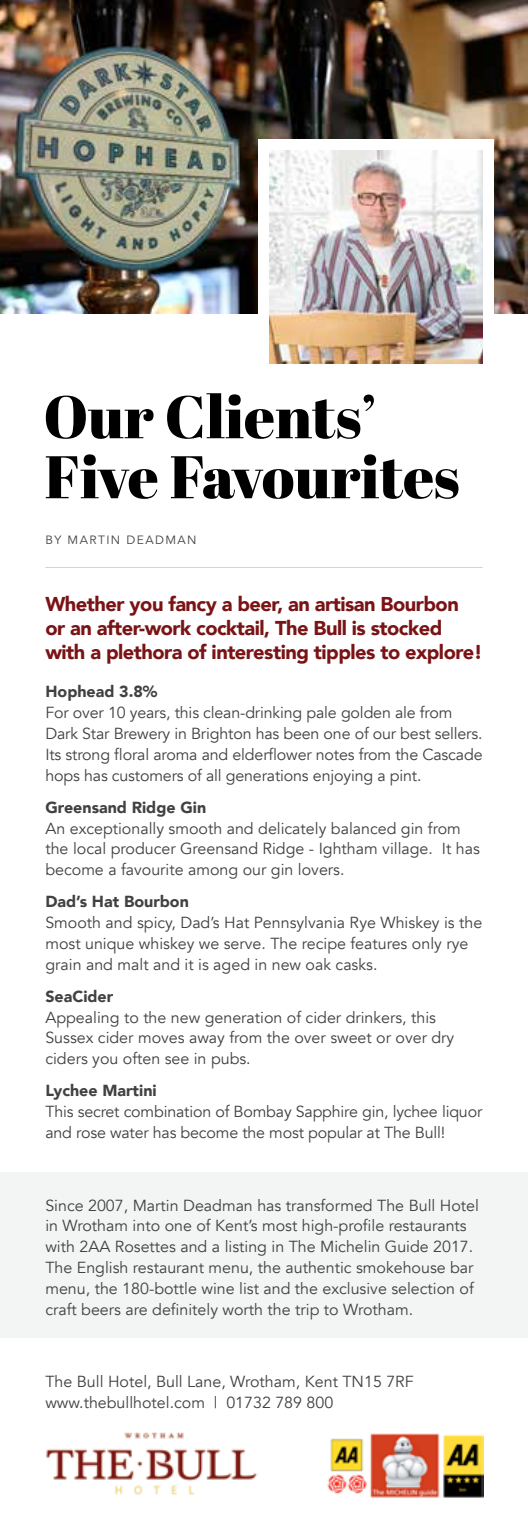
<style>
.page{position:relative;width:528px;height:1531px;background:#fff}
.page>*{position:absolute;margin:0;border:0;box-sizing:border-box;transform-origin:0 0}
.t1{font:60px/60px "Abril Fatface";color:#000}
.t2{font:900 20px/24px "Avenir";letter-spacing:-.025em;color:#7a1315}
.t3{font:16px/20.8px "Avenir";color:#414042}
.t4{font:900 16px "Avenir";color:#414042}
.t5{font:12px "Avenir";letter-spacing:.12em;color:#414042}
</style>
<div class="page">
<img style="left:0;top:0;width:527px;height:313px">
<div style="left:258px;top:139px;width:235px;height:236px;background:#fff"></div>
<img style="left:269px;top:151px;width:213px;height:212px">
<img style="left:327px;top:1433px;width:155px;height:64px">
<hr style="left:45px;top:567px;width:437px;height:1px;background:#d1d3d4">
<div style="left:0;top:1172px;width:527px;height:165px;background:#f3f4f4"></div>
<img style="left:46px;top:1432px;width:212px;height:64px">
<h1 class="t1" style="left:43px;top:385px;width:417px">Our Clients’<br>Five Favourites</h1>
<p class="t5" style="left:45px;top:533px;width:153px">BY MARTIN DEADMAN</p>
<p class="t2" style="left:45px;top:591px;width:438px">Whether you fancy a beer, an artisan Bourbon or an after-work cocktail, The Bull is stocked with a plethora of interesting tipples to explore!</p>
<p class="t4" style="left:45px;top:678px;width:113px">Hophead 3.8%</p>
<p class="t3" style="left:45px;top:702px;width:438px">For over 10 years, this clean-drinking pale golden ale from Dark Star Brewery in Brighton has been one of our best sellers.<br>Its strong floral aroma and elderflower notes from the Cascade hops has customers of all generations enjoying a pint.</p>
<p class="t4" style="left:45px;top:793px;width:162px">Greensand Ridge Gin</p>
<p class="t3" style="left:45px;top:818px;width:435px">An exceptionally smooth and delicately balanced gin from the local producer Greensand Ridge - Ightham village. It has become a favourite among our gin lovers.</p>
<p class="t4" style="left:45px;top:888px;width:145px">Dad’s Hat Bourbon</p>
<p class="t3" style="left:45px;top:912px;width:438px">Smooth and spicy, Dad’s Hat Pennsylvania Rye Whiskey is the most unique whiskey we serve. The recipe features only rye grain and malt and it is aged in new oak casks.</p>
<p class="t4" style="left:45px;top:982px;width:69px">SeaCider</p>
<p class="t3" style="left:45px;top:1007px;width:410px">Appealing to the new generation of cider drinkers, this<br>Sussex cider moves away from the over sweet or over dry ciders you often see in pubs.</p>
<p class="t4" style="left:45px;top:1077px;width:113px">Lychee Martini</p>
<p class="t3" style="left:45px;top:1101px;width:438px">This secret combination of Bombay Sapphire gin, lychee liquor and rose water has become the most popular at The Bull!</p>
<p class="t3" style="left:45px;top:1195px;width:434px">Since 2007, Martin Deadman has transformed The Bull Hotel in Wrotham into one of Kent’s most high-profile restaurants with 2AA Rosettes and a listing in The Michelin Guide 2017.<br>The English restaurant menu, the authentic smokehouse bar menu, the 180-bottle wine list and the exclusive selection of craft beers are definitely worth the trip to Wrotham.</p>
<p class="t3" style="left:45px;top:1372px;width:369px">The Bull Hotel, Bull Lane, Wrotham, Kent TN15 7RF www.thebullhotel.com | 01732 789 800</p>
</div>
